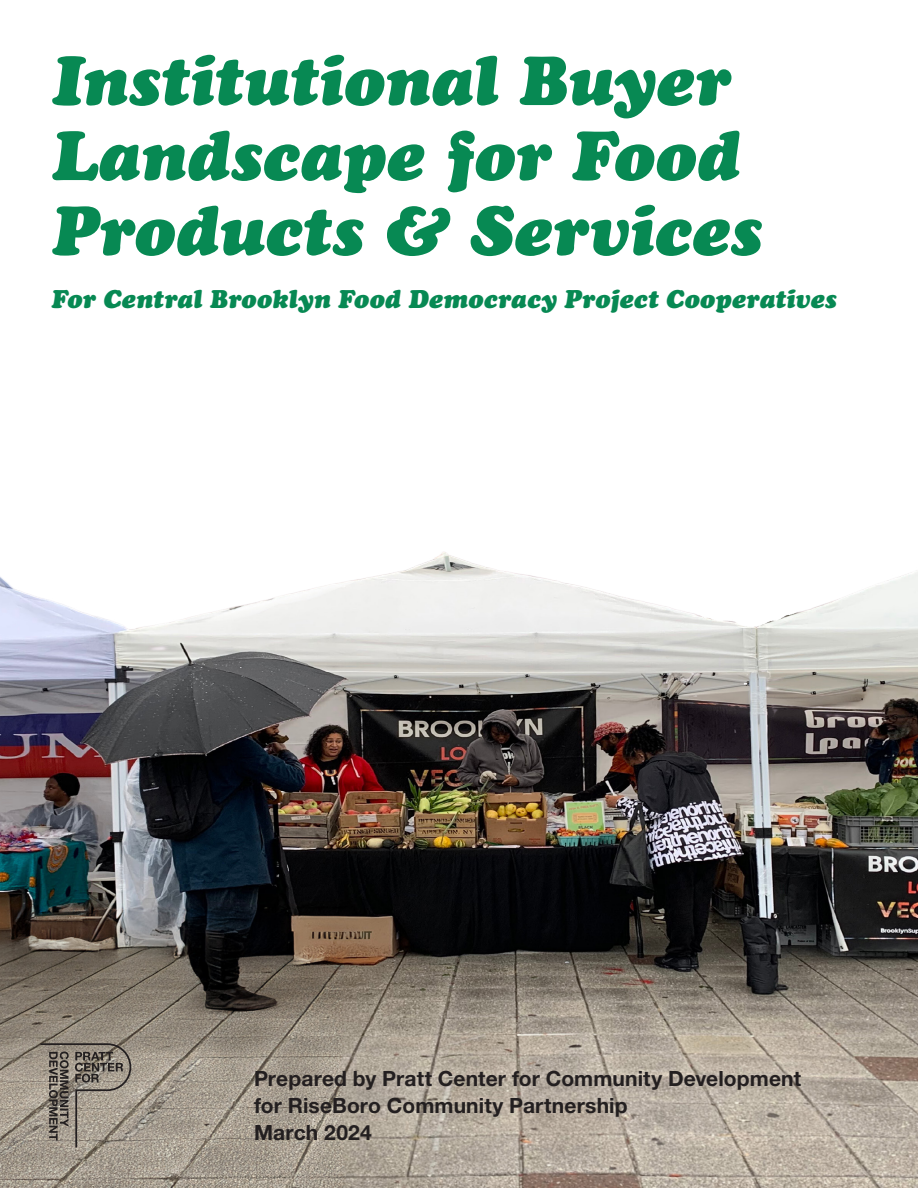
<style>
.page{position:relative;width:918px;height:1188px;background:#fff}
.page>*{position:absolute;margin:0;border:0;box-sizing:border-box;transform-origin:0 0}
.t1{font:italic 69px "Cooper Black Std";letter-spacing:-.005em;color:#078953}
.t2{font:italic 25.5px "Cooper Black Std";color:#078953}
.t3{font:700 21px/27px "Helvetica Neue LT Pro";letter-spacing:.005em;color:#231f20}
</style>
<div class="page">
<img style="left:0;top:552px;width:918px;height:636px">
<svg style="left:41px;top:1043px;width:90px;height:104px;background:#8e867b"></svg>
<p class="t1" style="left:51px;top:38px;width:680px">Institutional Buyer</p>
<p class="t1" style="left:51px;top:113px;width:689px">Landscape for Food</p>
<p class="t1" style="left:51px;top:188px;width:712px">Products &amp; Services</p>
<p class="t2" style="left:51px;top:283px;width:787px">For Central Brooklyn Food Democracy Project Cooperatives</p>
<p class="t3" style="left:254px;top:1064px;width:549px">Prepared by Pratt Center for Community Development for RiseBoro Community Partnership</p>
<p class="t3" style="left:254px;top:1118px;width:119px">March 2024</p>
</div>
